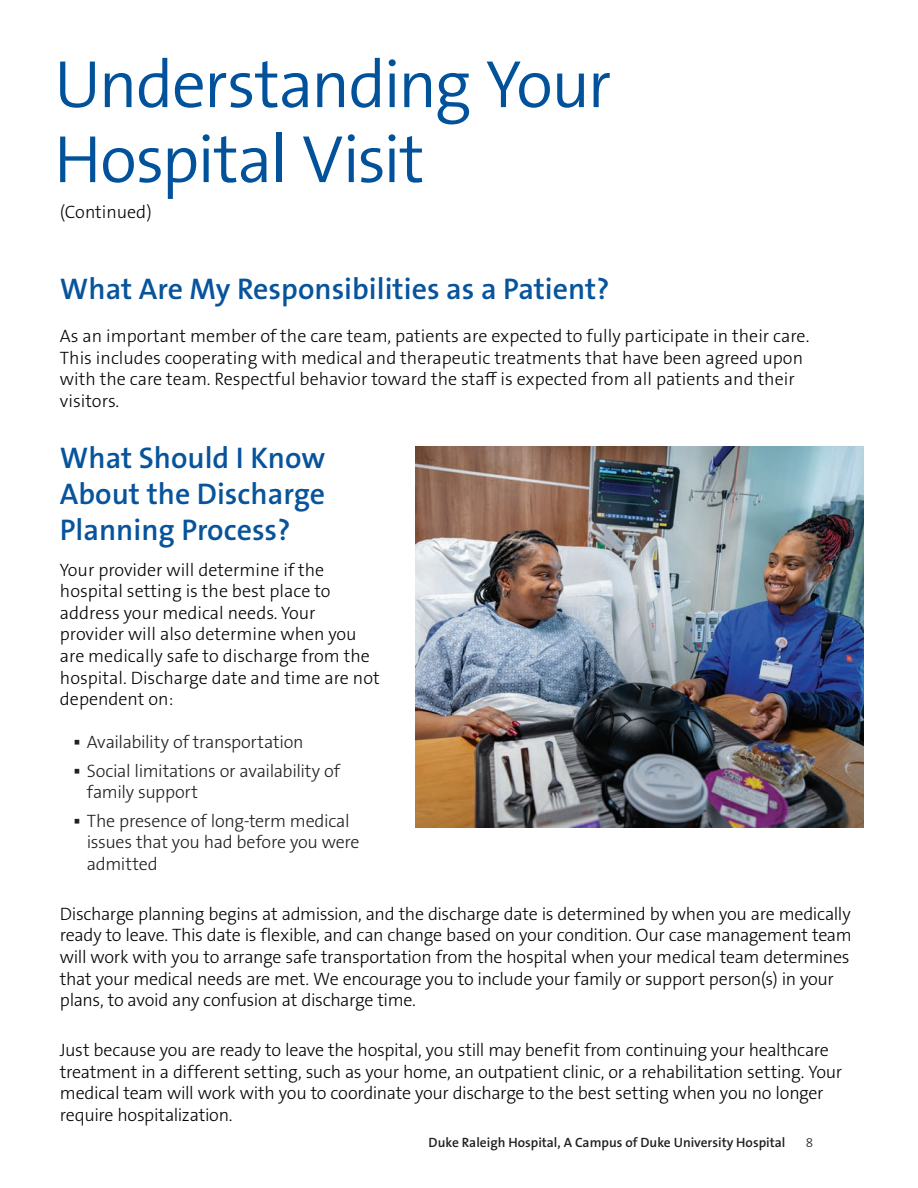
<style>
.page{position:relative;width:918px;height:1188px;background:#fff}
.page>*{position:absolute;margin:0;border:0;box-sizing:border-box;transform-origin:0 0}
.t1{font:300 67.5px/75px "The Sans B W4";letter-spacing:-.025em;color:#01529a}
.t2{font:600 30px/36px "The Sans B W6";color:#07549c;text-align:justify}
.t3{font:300 18px/21.6px "The Sans B W3";letter-spacing:-.015em;color:#040503}
.t4{font:300 18px/21.6px "The Sans B W3";letter-spacing:-.015em;color:#231f20}
.t5{font:600 13.5px "The Sans B W6";color:#231f20}
.t6{font:300 13.5px "The Sans B W3";color:#231f20}
</style>
<div class="page">
<img style="left:416px;top:446px;width:448px;height:381px">
<svg style="left:760px;top:665px;width:30px;height:15px"></svg>
<h1 class="t1" style="left:54px;top:47px;width:559px">Understanding Your<br>Hospital Visit</h1>
<p class="t3" style="left:60px;top:201px;width:93px">(Continued)</p>
<h3 class="t2" style="left:60px;top:271px;width:551px">What Are My Responsibilities as a Patient?</h3>
<p class="t3" style="left:60px;top:325px;width:751px">As an important member of the care team, patients are expected to fully participate in their care.<br>This includes cooperating with medical and therapeutic treatments that have been agreed upon with the care team. Respectful behavior toward the staff is expected from all patients and their visitors.</p>
<h3 class="t2" style="left:60px;top:441px;width:267px">What Should I Know About the Discharge Planning Process?</h3>
<p class="t3" style="left:60px;top:559px;width:321px">Your provider will determine if the hospital setting is the best place to address your medical needs. Your provider will also determine when you are medically safe to discharge from the hospital. Discharge date and time are not dependent on:</p>
<p class="t4" style="left:73px;top:732px;width:232px">▪ Availability of transportation</p>
<p class="t4" style="left:87px;top:760px;width:255px;text-indent:-14px">▪ Social limitations or availability of family support</p>
<p class="t4" style="left:87px;top:810px;width:274px;text-indent:-14px">▪ The presence of long-term medical issues that you had before you were admitted</p>
<p class="t3" style="left:60px;top:903px;width:793px">Discharge planning begins at admission, and the discharge date is determined by when you are medically ready to leave. This date is flexible, and can change based on your condition. Our case management team will work with you to arrange safe transportation from the hospital when your medical team determines that your medical needs are met. We encourage you to include your family or support person(s) in your plans, to avoid any confusion at discharge time.</p>
<p class="t3" style="left:60px;top:1039px;width:784px">Just because you are ready to leave the hospital, you still may benefit from continuing your healthcare treatment in a different setting, such as your home, an outpatient clinic, or a rehabilitation setting. Your medical team will work with you to coordinate your discharge to the best setting when you no longer require hospitalization.</p>
<p class="t5" style="left:429px;top:1134px;width:358px">Duke Raleigh Hospital, A Campus of Duke University Hospital</p>
<p class="t6" style="left:806px;top:1134px;width:9px">8</p>
</div>
